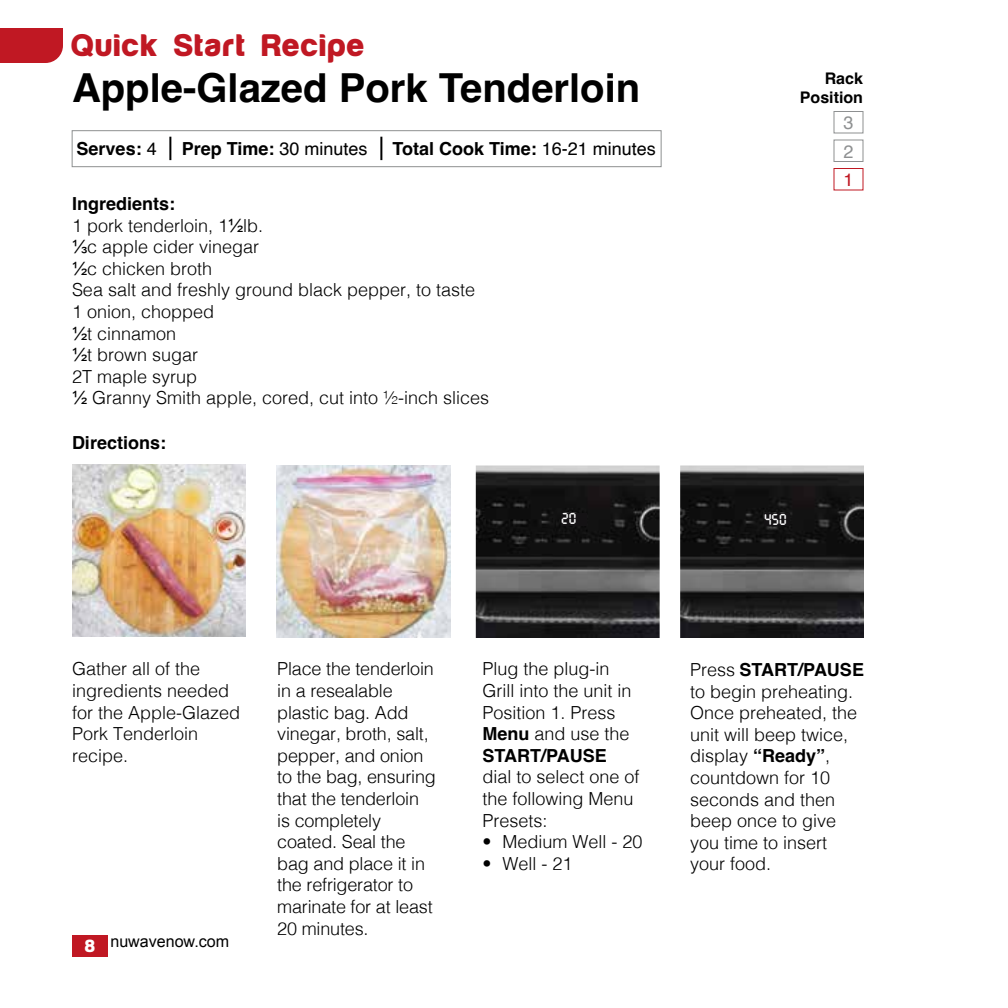
<style>
.page{position:relative;width:1008px;height:1008px;background:#fff}
.page>*{position:absolute;margin:0;border:0;box-sizing:border-box;transform-origin:0 0}
.t1{font:700 40px "Helvetica";color:#000}
.t2{font:900 32px "Harabara Mais Black Harabara Mais";color:#c01823}
.t3{font:300 18px/21.6px "Helvetica";color:#000}
.t4{font:700 18px "Helvetica";color:#000}
.t5{font:18px/28.4px "Helvetica";color:#8e9091}
.t6{font:18px "Helvetica";color:#c01823}
.t7{font:16px "Arial";color:#000}
.t8{font:700 16px/19.2px "Helvetica";color:#000;text-align:right}
.t9{font:15.2px "DJB Get Digital";color:#fff}
.s1{font-weight:400}
.s2{font-weight:700}
.s3{font-family:"Arial";font-weight:400}
.s4{font-family:"Harabara Mais Black Harabara Mais";font-weight:900;font-size:18px;color:#fff}
</style>
<div class="page">
<div style="left:72px;top:935px;width:36px;height:21px;background:#c01823"></div>
<div style="left:0;top:28px;width:63px;height:35px;background:#c01823"></div>
<img style="left:72px;top:464px;width:174px;height:173px">
<img style="left:276px;top:465px;width:174px;height:173px">
<hr style="left:169px;top:137px;width:2px;height:23px;background:#000">
<hr style="left:380px;top:137px;width:2px;height:23px;background:#000">
<div style="left:72px;top:130px;width:590px;height:37px;border:1px solid #8e9091"></div>
<div style="left:834px;top:111px;width:30px;height:23px;border:1px solid #8e9091"></div>
<div style="left:834px;top:140px;width:30px;height:22px;border:1px solid #8e9091"></div>
<div style="left:834px;top:168px;width:30px;height:22px;border:1px solid #c01823"></div>
<img style="left:680px;top:466px;width:184px;height:172px">
<div style="left:764px;top:513px;width:25px;height:13px;background:#141214"></div>
<img style="left:476px;top:466px;width:184px;height:172px">
<div style="left:561px;top:513px;width:26px;height:12px;background:#141214"></div>
<h2 class="t2" style="left:70px;top:27px;width:296px">Quick Start Recipe</h2>
<h1 class="t1" style="left:72px;top:64px;width:570px">Apple-Glazed Pork Tenderloin</h1>
<p class="t4" style="left:77px;top:138px;width:82px">Serves: <span class="s1">4</span></p>
<p class="t4" style="left:182px;top:138px;width:187px">Prep Time: <span class="s1">30 minutes</span></p>
<p class="t4" style="left:392px;top:138px;width:265px">Total Cook Time: <span class="s1">16-21 minutes</span></p>
<p class="t3" style="left:72px;top:192px;width:419px"><span class="s2">Ingredients:<br></span>1 pork tenderloin, 1<span class="s3">½</span>lb.<br><span class="s3">⅓</span>c apple cider vinegar<br><span class="s3">½</span>c chicken broth<br>Sea salt and freshly ground black pepper, to taste<br>1 onion, chopped<br><span class="s3">½</span>t cinnamon<br><span class="s3">½</span>t brown sugar<br>2T maple syrup<br><span class="s3">½</span> Granny Smith apple, cored, cut into ½-inch slices</p>
<p class="t4" style="left:72px;top:432px;width:96px">Directions:</p>
<p class="t8" style="left:800px;top:71px;width:65px">Rack<br>Position</p>
<p class="t5" style="left:843px;top:109px;width:12px">3<br>2</p>
<p class="t6" style="left:843px;top:166px;width:12px">1</p>
<p class="t9" style="left:561px;top:511px;width:17px">20</p>
<p class="t9" style="left:764px;top:511px;width:24px">450</p>
<p class="t3" style="left:72px;top:657px;width:170px">Gather all of the ingredients needed for the Apple-Glazed<br>Pork Tenderloin recipe.</p>
<p class="t7" style="left:84px;top:931px;width:146px"><span class="s4">8</span> nuwavenow.com</p>
<p class="t3" style="left:277px;top:657px;width:160px">Place the tenderloin in a resealable plastic bag. Add vinegar, broth, salt, pepper, and onion to the bag, ensuring that the tenderloin is completely coated. Seal the bag and place it in the refrigerator to marinate for at least<br>20 minutes.</p>
<p class="t3" style="left:483px;top:657px;width:151px">Plug the plug-in<br>Grill into the unit in<br>Position 1. Press<br><span class="s2">Menu</span> and use the<br><span class="s2">START/PAUSE</span></p>
<p class="t3" style="left:483px;top:765px;width:159px">dial to select one of the following Menu<br>Presets:</p>
<p class="t3" style="left:483px;top:830px;width:162px">• Medium Well - 20</p>
<p class="t3" style="left:483px;top:851px;width:92px">• Well - 21</p>
<p class="t3" style="left:690px;top:658px;width:175px">Press <span class="s2">START/PAUSE </span>to begin preheating.<br>Once preheated, the unit will beep twice, display <span class="s2">“Ready”</span>, countdown for 10 seconds and then beep once to give you time to insert your food.</p>
</div>
